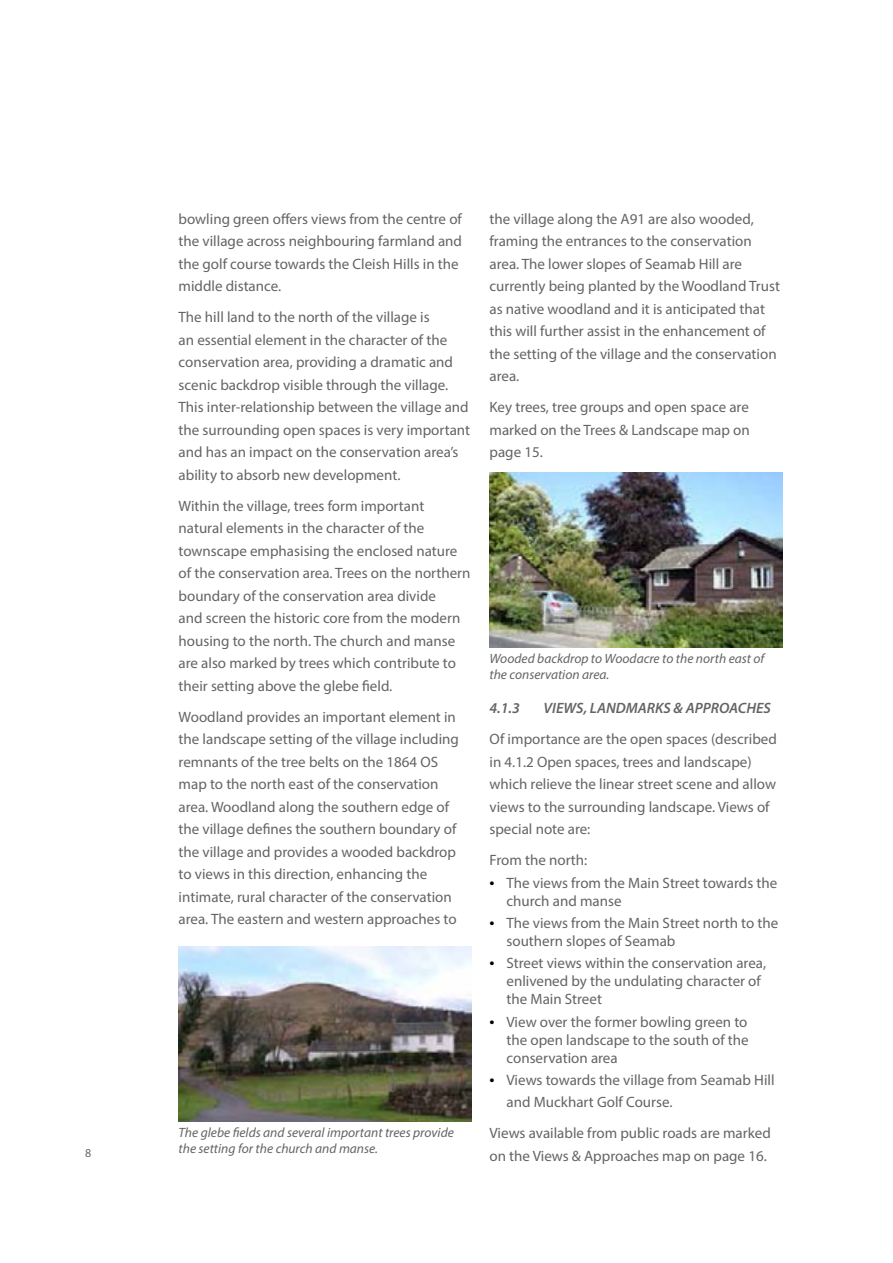
<style>
.page{position:relative;width:893px;height:1263px;background:#fff}
.page>*{position:absolute;margin:0;border:0;box-sizing:border-box;transform-origin:0 0}
.t1{font:15px/22.5px "Myriad Pro";color:#636466}
.t2{font:italic 600 15px "Myriad Pro";color:#636466}
.t3{font:italic 13.5px/16.2px "Myriad Pro";color:#636466}
.t4{font:12px "Myriad Pro";color:#636466}
.s1{font-size:18px;color:#000}
</style>
<div class="page">
<img style="left:179px;top:947px;width:292px;height:174px">
<img style="left:489px;top:473px;width:293px;height:174px">
<p class="t4" style="left:85px;top:1145px;width:8px">8</p>
<p class="t1" style="left:179px;top:207px;width:285px">bowling green offers views from the centre of the village across neighbouring farmland and the golf course towards the Cleish Hills in the middle distance.</p>
<p class="t1" style="left:179px;top:306px;width:293px">The hill land to the north of the village is<br>an essential element in the character of the conservation area, providing a dramatic and scenic backdrop visible through the village.<br>This inter-relationship between the village and the surrounding open spaces is very important and has an impact on the conservation area’s ability to absorb new development.</p>
<p class="t1" style="left:179px;top:494px;width:293px">Within the village, trees form important natural elements in the character of the townscape emphasising the enclosed nature of the conservation area. Trees on the northern boundary of the conservation area divide<br>and screen the historic core from the modern housing to the north. The church and manse are also marked by trees which contribute to their setting above the glebe field.</p>
<p class="t1" style="left:179px;top:705px;width:282px">Woodland provides an important element in the landscape setting of the village including remnants of the tree belts on the 1864 OS map to the north east of the conservation area. Woodland along the southern edge of the village defines the southern boundary of the village and provides a wooded backdrop to views in this direction, enhancing the intimate, rural character of the conservation area. The eastern and western approaches to</p>
<p class="t3" style="left:179px;top:1124px;width:277px">The glebe fields and several important trees provide the setting for the church and manse.</p>
<p class="t1" style="left:489px;top:207px;width:292px">the village along the A91 are also wooded, framing the entrances to the conservation area. The lower slopes of Seamab Hill are currently being planted by the Woodland Trust as native woodland and it is anticipated that this will further assist in the enhancement of the setting of the village and the conservation area.</p>
<p class="t1" style="left:489px;top:396px;width:262px;text-align:justify">Key trees, tree groups and open space are marked on the Trees &amp; Landscape map on page 15.</p>
<p class="t3" style="left:489px;top:650px;width:276px">Wooded backdrop to Woodacre to the north east of the conservation area.</p>
<p class="t2" style="left:489px;top:699px;width:32px">4.1.3</p>
<p class="t2" style="left:543px;top:699px;width:229px">VIEWS, LANDMARKS &amp; APPROACHES</p>
<p class="t1" style="left:489px;top:728px;width:289px">Of importance are the open spaces (described in 4.1.2 Open spaces, trees and landscape) which relieve the linear street scene and allow views to the surrounding landscape. Views of special note are:</p>
<p class="t1" style="left:489px;top:849px;width:99px">From the north:</p>
<p class="t1" style="left:506px;top:873px;width:272px;line-height:18px;text-indent:-17px"><span class="s1">•</span> The views from the Main Street towards the church and manse</p>
<p class="t1" style="left:506px;top:914px;width:273px;line-height:18px;text-indent:-17px"><span class="s1">•</span> The views from the Main Street north to the southern slopes of Seamab</p>
<p class="t1" style="left:506px;top:954px;width:261px;line-height:18px;text-indent:-17px"><span class="s1">•</span> Street views within the conservation area, enlivened by the undulating character of the Main Street</p>
<p class="t1" style="left:506px;top:1012px;width:244px;line-height:18px;text-align:justify;text-indent:-17px"><span class="s1">•</span> View over the former bowling green to the open landscape to the south of the conservation area</p>
<p class="t1" style="left:506px;top:1068px;width:270px;text-indent:-17px"><span class="s1">•</span> Views towards the village from Seamab Hill and Muckhart Golf Course.</p>
<p class="t1" style="left:489px;top:1122px;width:283px">Views available from public roads are marked on the Views &amp; Approaches map on page 16.</p>
</div>
